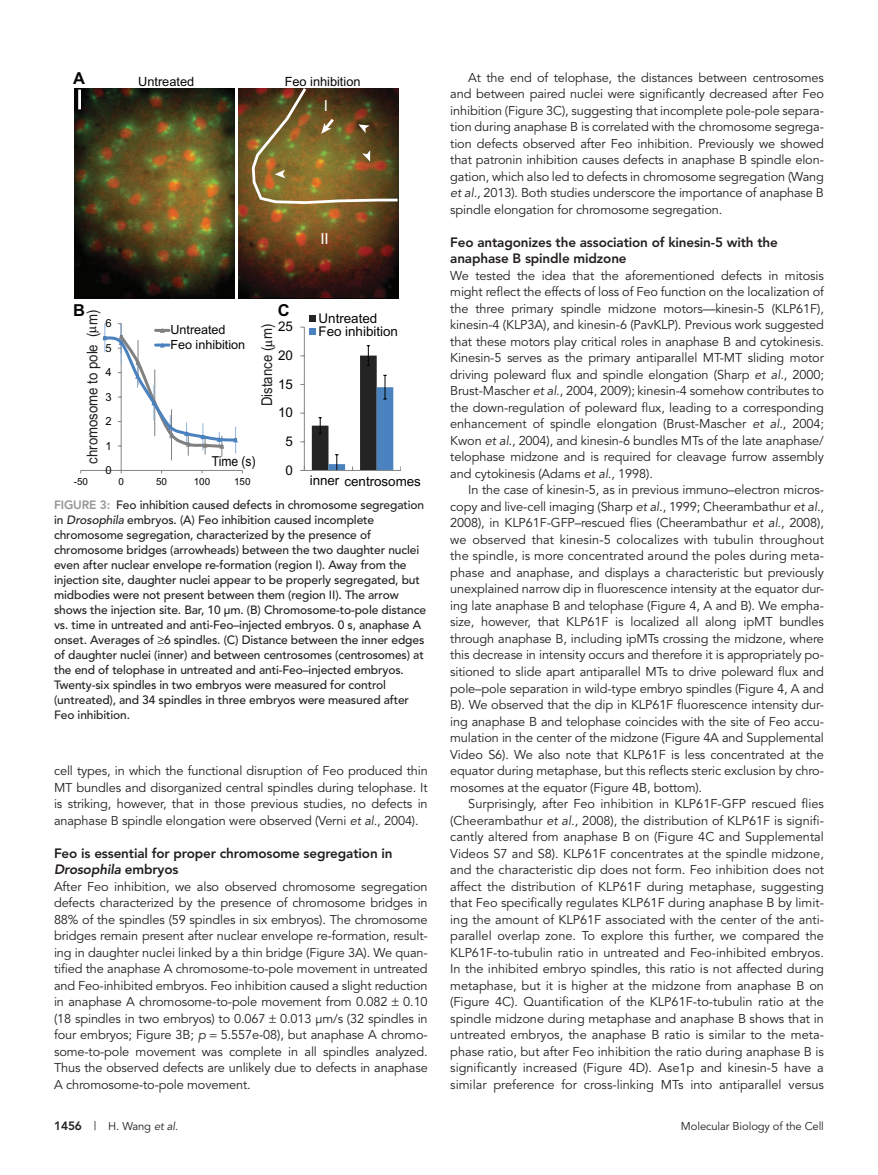
<style>
.page{position:relative;width:878px;height:1175px;background:#fff}
.page>*{position:absolute;margin:0;border:0;box-sizing:border-box;transform-origin:0 0}
.graphic{font:700 16.5px "Arial";color:#050604}
.graphic-2{font:15.3px "Arial";color:#fff}
.graphic-3{font:14.85px "Arial";color:#201d1e;scale:.89 1}
.graphic-4{font:13.65px "Arial";color:#050604;scale:.88 1}
.t1{font:800 13.5px/16.5px "Avenir";letter-spacing:-.01em;color:#231f20}
.graphic-5{font:13.35px/13.4px "Arial";color:#040503}
.Para{font:12.75px/16.5px "Avenir";letter-spacing:-.01em;color:#231f20;text-align:justify}
.ParaFL{font:12.75px/16.5px "Avenir";letter-spacing:-.01em;color:#231f20;text-align:justify}
.graphic-6{font:12.75px "Arial";color:#050604}
.graphic-7{font:12.6px/14.7px "Arial";color:#040503}
.FigCaption{font:500 12px/15px "Avenir";letter-spacing:-.01em;color:#231f20}
.t2{font:11.25px "Avenir";letter-spacing:-.01em;color:#231f20}
.graphic-8{font:11.1px "Arial";color:#040503}
.graphic-9{font:9.75px "Arial";color:#040503}
.s1{font-weight:800;color:#939598}
.s2{font-style:italic}
.s3{font-weight:800;font-size:12px}
.s4{font-size:12px}
</style>
<div class="page">
<hr style="left:121px;top:324px;width:1px;height:146px;background:#868686">
<hr style="left:81px;top:470px;width:161px;height:1px;background:#868686">
<hr style="left:171px;top:409px;width:1px;height:51px;background:#7f807f">
<img style="left:238px;top:88px;width:160px;height:211px">
<img style="left:74px;top:88px;width:160px;height:211px">
<img style="left:250px;top:88px;width:149px;height:117px">
<hr style="left:78px;top:90px;width:3px;height:19px;background:#fff">
<hr style="left:304px;top:327px;width:1px;height:143px;background:#868686">
<hr style="left:300px;top:470px;width:101px;height:1px;background:#868686">
<svg style="left:312px;top:345px;width:81px;height:125px"></svg>
<div style="left:309px;top:315px;width:6px;height:7px;background:#242424"></div>
<div style="left:309px;top:328px;width:6px;height:7px;background:#4a81bf"></div>
<svg style="left:102px;top:323px;width:136px;height:134px"></svg>
<p class="graphic" style="left:73px;top:69px;width:13px">A</p>
<p class="graphic-6" style="left:138px;top:74px;width:57px">Untreated</p>
<p class="graphic-6" style="left:285px;top:74px;width:77px">Feo inhibition</p>
<p class="graphic-2" style="left:324px;top:97px;width:6px">I</p>
<p class="graphic-2" style="left:320px;top:230px;width:10px">II</p>
<p class="graphic" style="left:73px;top:301px;width:13px">B</p>
<p class="graphic" style="left:278px;top:301px;width:13px">C</p>
<p class="graphic-3" style="left:84px;top:463px;width:175px;rotate:-90deg">chromosome to pole ( m)</p>
<p class="graphic-8" style="left:105px;top:317px;width:8px">6</p>
<p class="graphic-5" style="left:278px;top:320px;width:16px">25</p>
<p class="graphic-3" style="left:258px;top:406px;width:94px;rotate:-90deg">Distance ( m)</p>
<p class="graphic-7" style="left:170px;top:322px;width:76px">Untreated<br>Feo inhibition</p>
<p class="graphic-8" style="left:105px;top:341px;width:8px">5</p>
<p class="graphic-5" style="left:278px;top:349px;width:16px">20</p>
<p class="graphic-8" style="left:105px;top:366px;width:8px">4</p>
<p class="graphic-5" style="left:278px;top:377px;width:16px">15</p>
<p class="graphic-8" style="left:105px;top:390px;width:8px">3</p>
<p class="graphic-5" style="left:278px;top:406px;width:16px">10</p>
<p class="graphic-8" style="left:105px;top:415px;width:8px">2</p>
<p class="graphic-5" style="left:285px;top:434px;width:9px">5</p>
<p class="graphic-8" style="left:105px;top:439px;width:8px">1</p>
<p class="graphic-4" style="left:212px;top:453px;width:51px">Time (s)</p>
<p class="graphic-5" style="left:285px;top:463px;width:9px">0</p>
<p class="graphic-8" style="left:105px;top:464px;width:8px">0</p>
<p class="graphic-9" style="left:74px;top:476px;width:16px">-50</p>
<p class="graphic-9" style="left:118px;top:476px;width:7px">0</p>
<p class="graphic-9" style="left:156px;top:476px;width:12px">50</p>
<p class="graphic-9" style="left:194px;top:476px;width:18px">100</p>
<p class="graphic-9" style="left:234px;top:476px;width:18px">150</p>
<p class="graphic-5" style="left:318px;top:311px;width:81px">Untreated<br>Feo inhibition</p>
<p class="graphic-5" style="left:310px;top:474px;width:113px">inner centrosomes</p>
<p class="FigCaption" style="left:54px;top:497px;width:373px"><span class="s1">FIGURE 3:</span> Feo inhibition caused defects in chromosome segregation in <span class="s2">Drosophila</span> embryos. (A) Feo inhibition caused incomplete chromosome segregation, characterized by the presence of chromosome bridges (arrowheads) between the two daughter nuclei even after nuclear envelope re-formation (region I). Away from the injection site, daughter nuclei appear to be properly segregated, but midbodies were not present between them (region II). The arrow shows the injection site. Bar, 10 μm. (B) Chromosome-to-pole distance vs. time in untreated and anti-Feo–injected embryos. 0 s, anaphase A onset. Averages of ≥6 spindles. (C) Distance between the inner edges of daughter nuclei (inner) and between centrosomes (centrosomes) at the end of telophase in untreated and anti-Feo–injected embryos.<br>Twenty-six spindles in two embryos were measured for control (untreated), and 34 spindles in three embryos were measured after Feo inhibition.</p>
<p class="Para" style="left:54px;top:763px;width:375px">cell types, in which the functional disruption of Feo produced thin MT bundles and disorganized central spindles during telophase. It is striking, however, that in those previous studies, no defects in anaphase B spindle elongation were observed (Verni <span class="s2">et al.</span>, 2004).</p>
<h2 class="t1" style="left:54px;top:844px;width:340px">Feo is essential for proper chromosome segregation in<br><span class="s2">Drosophila</span> embryos</h2>
<p class="ParaFL" style="left:54px;top:878px;width:375px">After Feo inhibition, we also observed chromosome segregation defects characterized by the presence of chromosome bridges in 88% of the spindles (59 spindles in six embryos). The chromosome bridges remain present after nuclear envelope re-formation, result&shy;ing in daughter nuclei linked by a thin bridge (Figure 3A). We quan&shy;tified the anaphase A chromosome-to-pole movement in untreated and Feo-inhibited embryos. Feo inhibition caused a slight reduction in anaphase A chromosome-to-pole movement from 0.082 0.10 (18 spindles in two embryos) to 0.067 0.013 μm/s (32 spindles in four embryos; Figure 3B; <span class="s2">p</span> 5.557e-08), but anaphase A chromo&shy;some-to-pole movement was complete in all spindles analyzed.<br>Thus the observed defects are unlikely due to defects in anaphase A chromosome-to-pole movement.</p>
<p class="Para" style="left:450px;top:69px;width:375px;text-indent:18px">At the end of telophase, the distances between centrosomes and between paired nuclei were significantly decreased after Feo inhibition (Figure 3C), suggesting that incomplete pole-pole separa&shy;tion during anaphase B is correlated with the chromosome segrega&shy;tion defects observed after Feo inhibition. Previously we showed that patronin inhibition causes defects in anaphase B spindle elon&shy;gation, which also led to defects in chromosome segregation (Wang <span class="s2">et al.</span>, 2013). Both studies underscore the importance of anaphase B spindle elongation for chromosome segregation.</p>
<h2 class="t1" style="left:450px;top:234px;width:329px">Feo antagonizes the association of kinesin-5 with the anaphase B spindle midzone</h2>
<p class="ParaFL" style="left:450px;top:267px;width:375px">We tested the idea that the aforementioned defects in mitosis might reflect the effects of loss of Feo function on the localization of the three primary spindle midzone motors—kinesin-5 (KLP61F), kinesin-4 (KLP3A), and kinesin-6 (PavKLP). Previous work suggested that these motors play critical roles in anaphase B and cytokinesis.<br>Kinesin-5 serves as the primary antiparallel MT-MT sliding motor driving poleward flux and spindle elongation (Sharp <span class="s2">et al.</span>, 2000; Brust-Mascher <span class="s2">et al.</span>, 2004, 2009); kinesin-4 somehow contributes to the down-regulation of poleward flux, leading to a corresponding enhancement of spindle elongation (Brust-Mascher <span class="s2">et al.</span>, 2004; Kwon <span class="s2">et al.</span>, 2004), and kinesin-6 bundles MTs of the late anaphase/ telophase midzone and is required for cleavage furrow assembly and cytokinesis (Adams <span class="s2">et al.</span>, 1998).</p>
<p class="Para" style="left:450px;top:482px;width:375px;text-indent:18px">In the case of kinesin-5, as in previous immuno–electron micros&shy;copy and live-cell imaging (Sharp <span class="s2">et al.</span>, 1999; Cheerambathur <span class="s2">et al.</span>, 2008), in KLP61F-GFP–rescued flies (Cheerambathur <span class="s2">et al.</span>, 2008), we observed that kinesin-5 colocalizes with tubulin throughout the spindle, is more concentrated around the poles during meta&shy;phase and anaphase, and displays a characteristic but previously unexplained narrow dip in fluorescence intensity at the equator dur&shy;ing late anaphase B and telophase (Figure 4, A and B). We empha&shy;size, however, that KLP61F is localized all along ipMT bundles through anaphase B, including ipMTs crossing the midzone, where this decrease in intensity occurs and therefore it is appropriately po&shy;sitioned to slide apart antiparallel MTs to drive poleward flux and pole–pole separation in wild-type embryo spindles (Figure 4, A and B). We observed that the dip in KLP61F fluorescence intensity dur&shy;ing anaphase B and telophase coincides with the site of Feo accu&shy;mulation in the center of the midzone (Figure 4A and Supplemental Video S6). We also note that KLP61F is less concentrated at the equator during metaphase, but this reflects steric exclusion by chro&shy;mosomes at the equator (Figure 4B, bottom).</p>
<p class="Para" style="left:450px;top:795px;width:375px;text-indent:18px">Surprisingly, after Feo inhibition in KLP61F-GFP rescued flies (Cheerambathur <span class="s2">et al.</span>, 2008), the distribution of KLP61F is signifi&shy;cantly altered from anaphase B on (Figure 4C and Supplemental Videos S7 and S8). KLP61F concentrates at the spindle midzone, and the characteristic dip does not form. Feo inhibition does not affect the distribution of KLP61F during metaphase, suggesting that Feo specifically regulates KLP61F during anaphase B by limit&shy;ing the amount of KLP61F associated with the center of the anti&shy;parallel overlap zone. To explore this further, we compared the KLP61F-to-tubulin ratio in untreated and Feo-inhibited embryos.<br>In the inhibited embryo spindles, this ratio is not affected during metaphase, but it is higher at the midzone from anaphase B on (Figure 4C). Quantification of the KLP61F-to-tubulin ratio at the spindle midzone during metaphase and anaphase B shows that in untreated embryos, the anaphase B ratio is similar to the meta&shy;phase ratio, but after Feo inhibition the ratio during anaphase B is significantly increased (Figure 4D). Ase1p and kinesin-5 have a similar preference for cross-linking MTs into antiparallel versus</p>
<p class="t2" style="left:54px;top:1119px;width:126px"><span class="s3">1456</span> <span class="s4">|</span> H. Wang <span class="s2">et al</span>.</p>
<p class="t2" style="left:681px;top:1119px;width:144px">Molecular Biology of the Cell</p>
</div>
